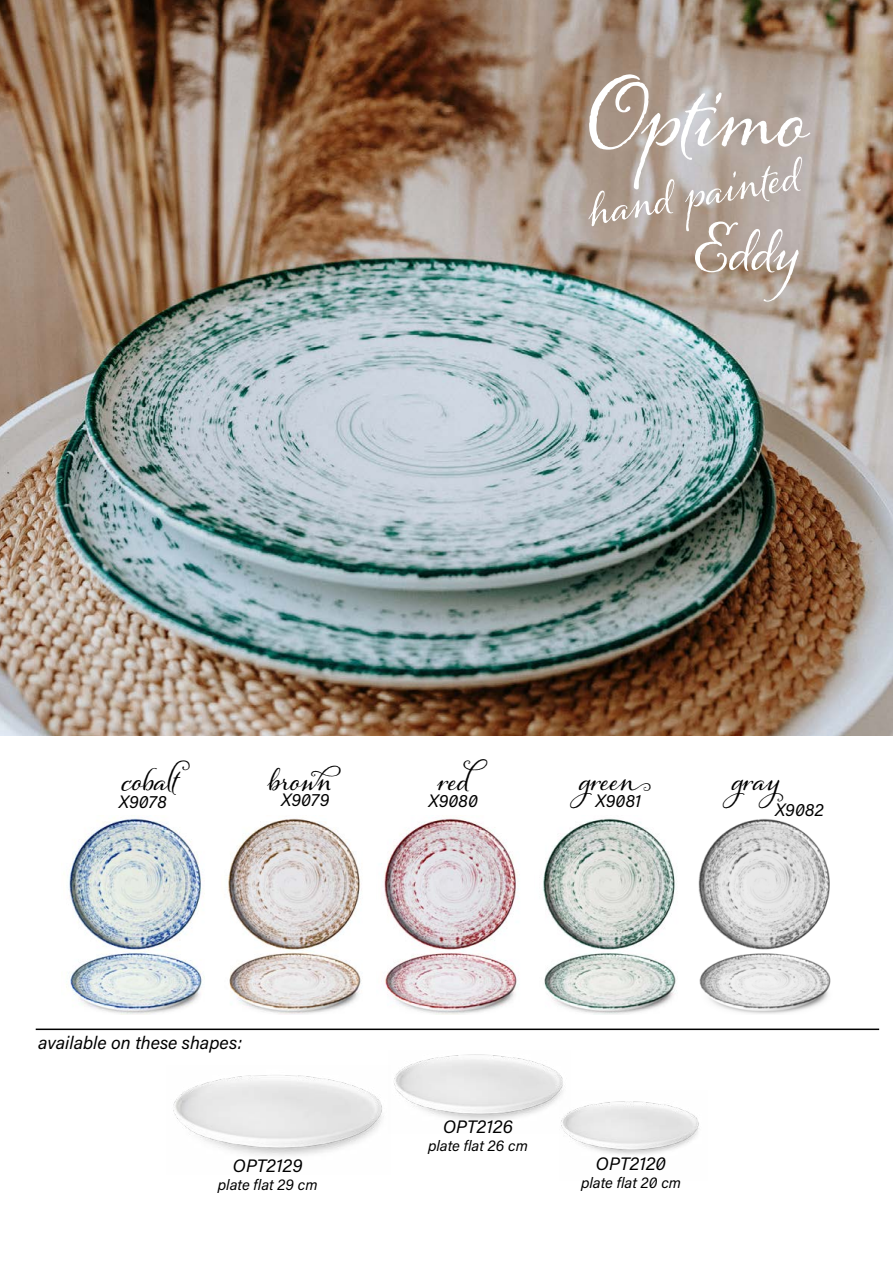
<style>
.page{position:relative;width:893px;height:1263px;background:#fff}
.page>*{position:absolute;margin:0;border:0;box-sizing:border-box;transform-origin:0 0}
.t1{font:85.65px "Alana";color:#fff}
.t2{font:58.2px "Alana";color:#fff}
.t3{font:44.85px "Alana";color:#fff}
.t4{font:30px "Alana";letter-spacing:.005em;color:#000}
.t5{font:italic 18px "Acumin Pro";color:#000}
.t6{font:italic 15px "Acumin Pro";color:#000}
</style>
<div class="page">
<img style="left:0;top:0;width:893px;height:736px">
<img style="left:66px;top:815px;width:139px;height:200px">
<img style="left:384px;top:818px;width:135px;height:197px">
<img style="left:698px;top:819px;width:133px;height:195px">
<img style="left:228px;top:818px;width:133px;height:197px">
<img style="left:543px;top:818px;width:133px;height:197px">
<img style="left:394px;top:1054px;width:169px;height:67px">
<img style="left:173px;top:1075px;width:209px;height:81px">
<img style="left:559px;top:1091px;width:140px;height:64px">
<hr style="left:36px;top:1028px;width:843px;height:2px;background:#000">
<h1 class="t1" style="left:589px;top:66px;width:224px">Optimo</h1>
<h3 class="t3" style="left:583px;top:184px;width:215px;rotate:-10deg">hand painted</h3>
<h2 class="t2" style="left:695px;top:215px;width:106px">Eddy</h2>
<h3 class="t4" style="left:122px;top:762px;width:69px">cobalt</h3>
<h3 class="t4" style="left:268px;top:762px;width:75px">brown</h3>
<h3 class="t4" style="left:438px;top:762px;width:51px">red</h3>
<p class="t5" style="left:119px;top:789px;width:49px">X9078</p>
<p class="t5" style="left:281px;top:787px;width:50px">X9079</p>
<p class="t5" style="left:428px;top:788px;width:51px">X9080</p>
<h3 class="t4" style="left:580px;top:762px;width:73px">green</h3>
<h3 class="t4" style="left:732px;top:762px;width:49px">gray</h3>
<p class="t5" style="left:595px;top:788px;width:47px">X9081</p>
<p class="t5" style="left:775px;top:797px;width:51px">X9082</p>
<p class="t5" style="left:38px;top:1030px;width:205px">available on these shapes:</p>
<p class="t5" style="left:233px;top:1153px;width:71px">OPT2129</p>
<p class="t6" style="left:218px;top:1174px;width:101px">plate flat 29 cm</p>
<p class="t5" style="left:443px;top:1114px;width:71px">OPT2126</p>
<p class="t6" style="left:428px;top:1135px;width:101px">plate flat 26 cm</p>
<p class="t5" style="left:596px;top:1151px;width:72px">OPT2120</p>
<p class="t6" style="left:581px;top:1172px;width:102px">plate flat 20 cm</p>
</div>
